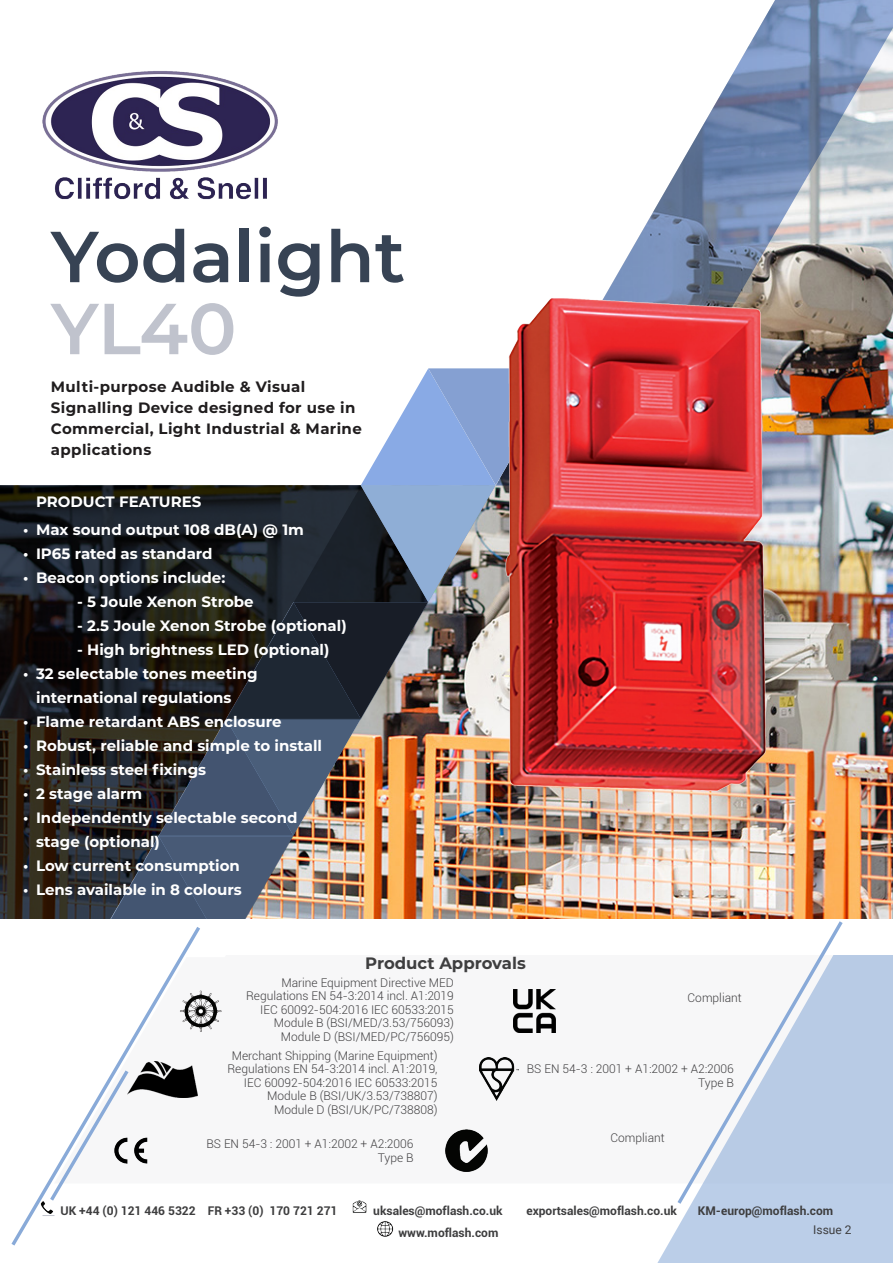
<style>
.page{position:relative;width:893px;height:1263px;background:#fff}
.page>*{position:absolute;margin:0;border:0;box-sizing:border-box;transform-origin:0 0}
.T4{font:600 72px "Montserrat";color:#374354}
.T4-2{font:600 72px "Montserrat";color:#c0c3cd}
.t1{font:700 16.5px "Montserrat";color:#3e3e3f}
.t2{font:700 15px/24px "Montserrat";color:#fff}
.t3{font:700 15px "Montserrat";letter-spacing:.025em;color:#201d1e}
.t4{font:300 12px "Roboto";color:#414042}
.t5{font:700 12px "Roboto";color:#3e3e3f}
.t6{font:12px "Roboto";color:#3e3e3f}
</style>
<div class="page">
<img style="left:203px;top:993px;width:19px;height:37px">
<img style="left:479px;top:1058px;width:40px;height:42px">
<img style="left:513px;top:990px;width:43px;height:42px">
<img style="left:445px;top:1129px;width:43px;height:42px">
<svg style="left:657px;top:955px;width:236px;height:308px;fill:#bbcee8"></svg>
<img style="left:42px;top:71px;width:236px;height:129px">
<svg style="left:679px;top:0;width:214px;height:167px"></svg>
<svg style="left:0;top:485px;width:248px;height:434px;background:#24272a"></svg>
<svg style="left:674px;top:934px;width:172px;height:273px"></svg>
<svg style="left:11px;top:927px;width:192px;height:319px"></svg>
<img style="left:248px;top:167px;width:645px;height:767px">
<img style="left:352px;top:1200px;width:15px;height:13px">
<img style="left:35px;top:1197px;width:21px;height:21px">
<img style="left:377px;top:1221px;width:17px;height:16px">
<p class="T4" style="left:51px;top:206px;width:356px">Yodalight</p>
<p class="T4-2" style="left:51px;top:278px;width:187px">YL40</p>
<p class="t3" style="left:51px;top:376px;width:256px">Multi-purpose Audible &amp; Visual</p>
<p class="t3" style="left:51px;top:397px;width:306px">Signalling Device designed for use in</p>
<p class="t3" style="left:51px;top:418px;width:312px">Commercial, Light Industrial &amp; Marine</p>
<p class="t3" style="left:51px;top:439px;width:102px">applications</p>
<p class="t2" style="left:36px;top:489px;width:167px">PRODUCT FEATURES</p>
<p class="t2" style="left:23px;top:517px;width:282px">• Max sound output 108 dB(A) @ 1m</p>
<p class="t2" style="left:23px;top:541px;width:191px">• IP65 rated as standard</p>
<p class="t2" style="left:23px;top:565px;width:203px">• Beacon options include:</p>
<p class="t2" style="left:77px;top:589px;width:178px">- 5 Joule Xenon Strobe</p>
<p class="t2" style="left:77px;top:613px;width:271px">- 2.5 Joule Xenon Strobe (optional)</p>
<p class="t2" style="left:77px;top:637px;width:254px">- High brightness LED (optional)</p>
<p class="t2" style="left:36px;top:661px;width:223px;text-indent:-13px">• 32 selectable tones meeting international regulations</p>
<p class="t2" style="left:23px;top:709px;width:260px">• Flame retardant ABS enclosure</p>
<p class="t2" style="left:23px;top:733px;width:300px">• Robust, reliable and simple to install</p>
<p class="t2" style="left:23px;top:757px;width:184px">• Stainless steel fixings</p>
<p class="t2" style="left:23px;top:781px;width:121px">• 2 stage alarm</p>
<p class="t2" style="left:36px;top:805px;width:263px;text-indent:-13px">• Independently selectable second stage (optional)</p>
<p class="t2" style="left:23px;top:853px;width:218px">• Low current consumption</p>
<p class="t2" style="left:23px;top:877px;width:220px">• Lens available in 8 colours</p>
<p class="t2" style="left:51px;top:519px;width:167px">PRODUCT FEATURES</p>
<p class="t1" style="left:365px;top:951px;width:162px">Product Approvals</p>
<p class="t4" style="left:281px;top:974px;width:174px">Marine Equipment Directive MED</p>
<p class="t4" style="left:246px;top:987px;width:209px">Regulations EN 54-3:2014 incl. A1:2019</p>
<p class="t4" style="left:260px;top:1001px;width:195px">IEC 60092-504:2016 IEC 60533:2015</p>
<p class="t4" style="left:274px;top:1014px;width:182px">Module B (BSI/MED/3.53/756093)</p>
<p class="t4" style="left:281px;top:1028px;width:174px">Module D (BSI/MED/PC/756095)</p>
<p class="t4" style="left:688px;top:989px;width:56px">Compliant</p>
<p class="t4" style="left:232px;top:1047px;width:207px">Merchant Shipping (Marine Equipment)</p>
<p class="t4" style="left:227px;top:1060px;width:212px">Regulations EN 54-3:2014 incl. A1:2019,</p>
<p class="t4" style="left:244px;top:1074px;width:195px">IEC 60092-504:2016 IEC 60533:2015</p>
<p class="t4" style="left:267px;top:1087px;width:172px">Module B (BSI/UK/3.53/738807)</p>
<p class="t4" style="left:274px;top:1101px;width:165px">Module D (BSI/UK/PC/738808)</p>
<p class="t4" style="left:206px;top:1135px;width:208px">BS EN 54-3 : 2001 + A1:2002 + A2:2006</p>
<p class="t4" style="left:378px;top:1149px;width:37px">Type B</p>
<p class="t4" style="left:527px;top:1060px;width:208px">BS EN 54-3 : 2001 + A1:2002 + A2:2006</p>
<p class="t4" style="left:698px;top:1074px;width:37px">Type B</p>
<p class="t4" style="left:610px;top:1129px;width:56px">Compliant</p>
<p class="t5" style="left:60px;top:1202px;width:278px">UK +44 (0) 121 446 5322 FR +33 (0) 170 721 271</p>
<p class="t5" style="left:373px;top:1202px;width:131px">uksales@moflash.co.uk</p>
<p class="t5" style="left:526px;top:1202px;width:152px">exportsales@moflash.co.uk</p>
<p class="t5" style="left:698px;top:1202px;width:137px">KM-europ@moflash.com</p>
<p class="t5" style="left:398px;top:1224px;width:102px">www.moflash.com</p>
<p class="t6" style="left:813px;top:1221px;width:40px">Issue 2</p>
</div>
